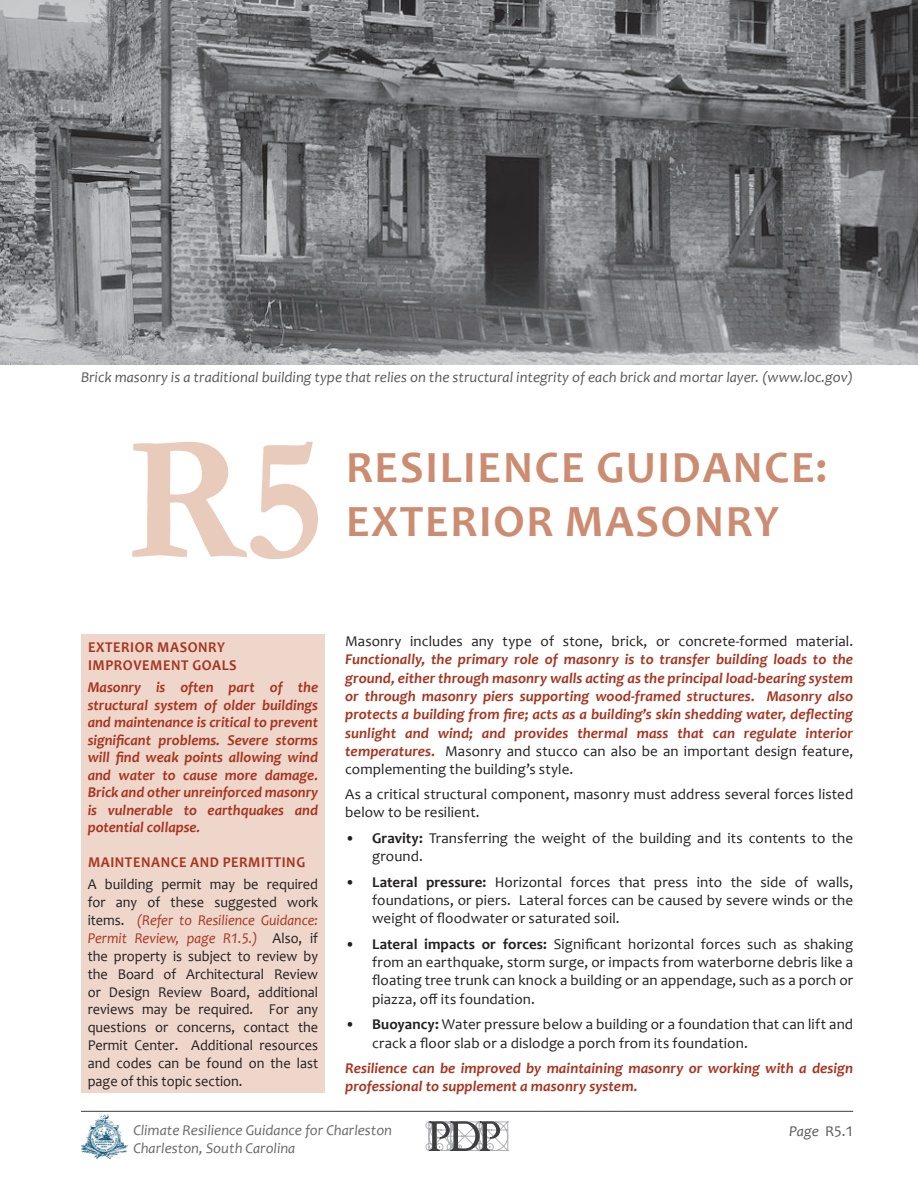
<style>
.page{position:relative;width:918px;height:1188px;background:#fff}
.page>*{position:absolute;margin:0;border:0;box-sizing:border-box;transform-origin:0 0}
.t1{font:700 180px "Garamond";color:#e9cbbc;scale:.95 1}
.t2{font:700 45px/54px "Candara";letter-spacing:.04em;color:#cc8c71}
.t3{font:italic 700 15px/17.5px "Candara";letter-spacing:.005em;color:#a73420;text-align:justify}
.t4{font:15px/18.3px "Candara";letter-spacing:.005em;color:#231f20}
.t5{font:15px/17.9px "Candara";letter-spacing:.005em;color:#231f20;text-align:justify;scale:.95 1}
.t6{font:italic 15px "Candara";color:#57585a}
.t7{font:italic 15px "Candara";color:#69696c}
.t8{font:700 15px/17.5px "Candara";letter-spacing:.04em;color:#a73420;scale:.95 1}
.s1{font-style:italic;color:#a73420}
.s2{font-weight:400;font-style:normal;color:#231f20}
.s3{font-weight:700}
.s4{font-style:normal}
</style>
<div class="page">
<hr style="left:81px;top:1111px;width:772px;height:1px;background:#3e3e3f">
<img style="left:81px;top:1114px;width:47px;height:45px">
<svg style="left:426px;top:1121px;width:83px;height:31px"></svg>
<img style="left:0;top:0;width:918px;height:364px">
<div style="left:81px;top:634px;width:244px;height:460px;background:#eed6ca"></div>
<p class="t6" style="left:81px;top:368px;width:774px">Brick masonry is a traditional building type that relies on the structural integrity of each brick and mortar layer. (www.loc.gov)</p>
<h1 class="t1" style="left:125px;top:378px;width:212px">R5</h1>
<h2 class="t2" style="left:346px;top:440px;width:483px">RESILIENCE GUIDANCE:<br>EXTERIOR MASONRY</h2>
<p class="t8" style="left:88px;top:638px;width:158px">EXTERIOR MASONRY<br>IMPROVEMENT GOALS</p>
<p class="t3" style="left:88px;top:678px;width:232px">Masonry is often part of the structural system of older buildings and maintenance is critical to prevent significant problems. Severe storms will find weak points allowing wind and water to cause more damage.<br>Brick and other unreinforced masonry is vulnerable to earthquakes and potential collapse.</p>
<p class="t8" style="left:88px;top:853px;width:230px">MAINTENANCE AND PERMITTING</p>
<p class="t5" style="left:88px;top:876px;width:244px">A building permit may be required for any of these suggested work items. <span class="s1">(Refer to Resilience Guidance:<br>Permit Review, page R1.5.)</span> Also, if the property is subject to review by the Board of Architectural Review or Design Review Board, additional reviews may be required. For any questions or concerns, contact the Permit Center. Additional resources and codes can be found on the last page of this topic section.</p>
<p class="t4" style="left:345px;top:632px;width:510px">Masonry includes any type of stone, brick, or concrete-formed material.</p>
<p class="t3" style="left:345px;top:650px;width:510px;line-height:18.3px">Functionally, the primary role of masonry is to transfer building loads to the ground, either through masonry walls acting as the principal load-bearing system or through masonry piers supporting wood-framed structures. Masonry also protects a building from fire; acts as a building’s skin shedding water, deflecting sunlight and wind; and provides thermal mass that can regulate interior temperatures. <span class="s2">Masonry and stucco can also be an important design feature, complementing the building’s style.</span></p>
<p class="t4" style="left:345px;top:785px;width:510px">As a critical structural component, masonry must address several forces listed below to be resilient.</p>
<p class="t4" style="left:372px;top:829px;width:483px;text-indent:-27px">• <span class="s3">Gravity:</span> Transferring the weight of the building and its contents to the ground.</p>
<p class="t4" style="left:372px;top:872px;width:483px;text-align:justify;text-indent:-27px">• <span class="s3">Lateral pressure:</span> Horizontal forces that press into the side of walls, foundations, or piers. Lateral forces can be caused by severe winds or the weight of floodwater or saturated soil.</p>
<p class="t4" style="left:372px;top:935px;width:483px;text-align:justify;text-indent:-27px">• <span class="s3">Lateral impacts or forces:</span> Significant horizontal forces such as shaking from an earthquake, storm surge, or impacts from waterborne debris like a floating tree trunk can knock a building or an appendage, such as a porch or piazza, off its foundation.</p>
<p class="t4" style="left:372px;top:1015px;width:483px;text-indent:-27px">• <span class="s3">Buoyancy:</span> Water pressure below a building or a foundation that can lift and crack a floor slab or a dislodge a porch from its foundation.</p>
<p class="t3" style="left:345px;top:1058px;width:510px;line-height:18.3px">Resilience can be improved by maintaining masonry or working with a design professional to supplement a masonry system.</p>
<p class="t7" style="left:133px;top:1120px;width:260px">Climate Resilience Guidance for Charleston</p>
<p class="t6" style="left:789px;top:1121px;width:66px">Page <span class="s4">R5.1</span></p>
<p class="t7" style="left:133px;top:1138px;width:164px">Charleston, South Carolina</p>
</div>
